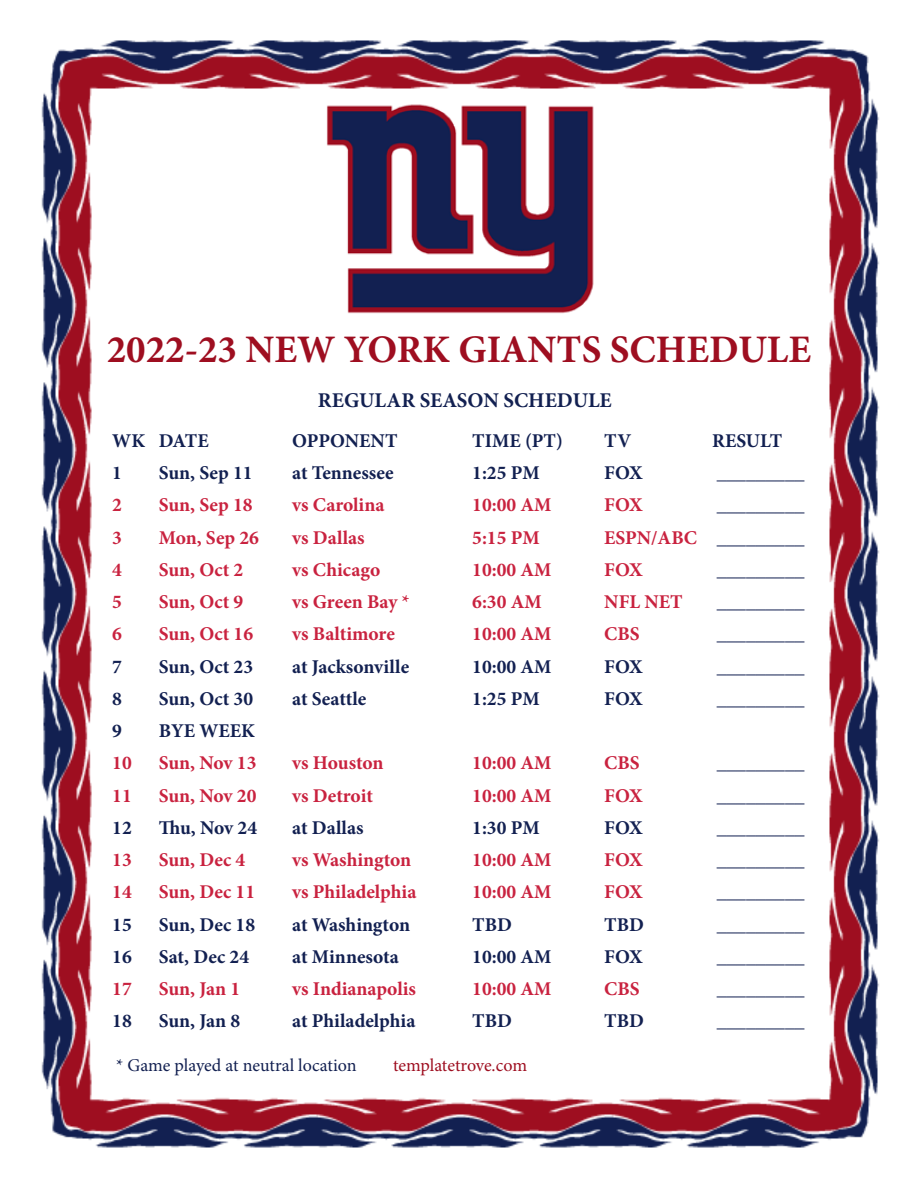
<style>
.page{position:relative;width:918px;height:1188px;background:#fff}
.page>*{position:absolute;margin:0;border:0;box-sizing:border-box;transform-origin:0 0}
.t1{font:700 39px "Minion Pro";color:#9e0e20}
.t2{font:700 21px "Minion Pro";color:#122051}
.t3{font:700 19.5px "Minion Pro";color:#122051}
.t4{font:700 19.5px "Minion Pro";color:#c9223f}
.t5{font:700 19.5px "Minion Pro";color:#c9233f}
.t6{font:18px "Minion Pro";color:#122051}
.t7{font:18px "Minion Pro";letter-spacing:-.005em;color:#9e0e20}
.s1{color:#c9223f}
</style>
<div class="page">
<img style="left:41px;top:40px;width:838px;height:1108px">
<img style="left:323px;top:99px;width:275px;height:219px">
<h1 class="t1" style="left:107px;top:322px;width:706px">2022-23 NEW YORK GIANTS SCHEDULE</h1>
<p class="t2" style="left:318px;top:385px;width:295px">REGULAR SEASON SCHEDULE</p>
<p class="t3" style="left:112px;top:427px;width:98px">WK DATE</p>
<p class="t3" style="left:292px;top:427px;width:107px">OPPONENT</p>
<p class="t3" style="left:472px;top:427px;width:92px">TIME (PT)</p>
<p class="t3" style="left:604px;top:427px;width:28px">TV</p>
<p class="t3" style="left:712px;top:427px;width:71px">RESULT</p>
<p class="t3" style="left:112px;top:459px;width:11px">1</p>
<p class="t3" style="left:159px;top:459px;width:95px">Sun, Sep 11</p>
<p class="t3" style="left:292px;top:459px;width:103px">at Tennessee</p>
<p class="t3" style="left:472px;top:459px;width:69px">1:25 PM</p>
<p class="t3" style="left:604px;top:459px;width:40px">FOX</p>
<p class="t3" style="left:717px;top:459px;width:89px">_________</p>
<p class="t5" style="left:112px;top:491px;width:11px">2</p>
<p class="t5" style="left:159px;top:491px;width:95px">Sun, Sep 18</p>
<p class="t5" style="left:292px;top:491px;width:94px">vs Carolina</p>
<p class="t5" style="left:472px;top:491px;width:81px">10:00 AM</p>
<p class="t5" style="left:604px;top:491px;width:40px">FOX</p>
<p class="t3" style="left:717px;top:491px;width:89px">_________</p>
<p class="t4" style="left:112px;top:524px;width:11px">3</p>
<p class="t4" style="left:159px;top:524px;width:102px">Mon, Sep 26</p>
<p class="t4" style="left:292px;top:524px;width:74px">vs Dallas</p>
<p class="t4" style="left:472px;top:524px;width:69px">5:15 PM</p>
<p class="t3" style="left:604px;top:524px;width:202px"><span class="s1">ESPN/ABC</span> _________</p>
<p class="t4" style="left:112px;top:556px;width:11px">4</p>
<p class="t4" style="left:159px;top:556px;width:86px">Sun, Oct 2</p>
<p class="t4" style="left:292px;top:556px;width:90px">vs Chicago</p>
<p class="t4" style="left:472px;top:556px;width:81px">10:00 AM</p>
<p class="t4" style="left:604px;top:556px;width:40px">FOX</p>
<p class="t3" style="left:717px;top:556px;width:89px">_________</p>
<p class="t4" style="left:112px;top:588px;width:11px">5</p>
<p class="t4" style="left:159px;top:588px;width:86px">Sun, Oct 9</p>
<p class="t4" style="left:292px;top:588px;width:119px">vs Green Bay *</p>
<p class="t4" style="left:472px;top:588px;width:71px">6:30 AM</p>
<p class="t4" style="left:604px;top:588px;width:80px">NFL NET</p>
<p class="t3" style="left:717px;top:588px;width:89px">_________</p>
<p class="t4" style="left:112px;top:620px;width:11px">6</p>
<p class="t4" style="left:159px;top:620px;width:96px">Sun, Oct 16</p>
<p class="t4" style="left:292px;top:620px;width:104px">vs Baltimore</p>
<p class="t4" style="left:472px;top:620px;width:81px">10:00 AM</p>
<p class="t4" style="left:604px;top:620px;width:37px">CBS</p>
<p class="t3" style="left:717px;top:620px;width:89px">_________</p>
<p class="t3" style="left:112px;top:653px;width:11px">7</p>
<p class="t3" style="left:159px;top:653px;width:96px">Sun, Oct 23</p>
<p class="t3" style="left:292px;top:653px;width:118px">at Jacksonville</p>
<p class="t3" style="left:472px;top:653px;width:81px">10:00 AM</p>
<p class="t3" style="left:604px;top:653px;width:40px">FOX</p>
<p class="t3" style="left:717px;top:653px;width:89px">_________</p>
<p class="t3" style="left:112px;top:685px;width:11px">8</p>
<p class="t3" style="left:159px;top:685px;width:96px">Sun, Oct 30</p>
<p class="t3" style="left:292px;top:685px;width:76px">at Seattle</p>
<p class="t3" style="left:472px;top:685px;width:69px">1:25 PM</p>
<p class="t3" style="left:604px;top:685px;width:40px">FOX</p>
<p class="t3" style="left:717px;top:685px;width:89px">_________</p>
<p class="t3" style="left:112px;top:717px;width:11px">9</p>
<p class="t3" style="left:159px;top:717px;width:98px">BYE WEEK</p>
<p class="t4" style="left:112px;top:749px;width:21px">10</p>
<p class="t4" style="left:159px;top:749px;width:99px">Sun, Nov 13</p>
<p class="t4" style="left:292px;top:749px;width:93px">vs Houston</p>
<p class="t4" style="left:472px;top:749px;width:81px">10:00 AM</p>
<p class="t4" style="left:604px;top:749px;width:37px">CBS</p>
<p class="t3" style="left:717px;top:749px;width:89px">_________</p>
<p class="t4" style="left:112px;top:782px;width:21px">11</p>
<p class="t4" style="left:159px;top:782px;width:99px">Sun, Nov 20</p>
<p class="t4" style="left:292px;top:782px;width:82px">vs Detroit</p>
<p class="t4" style="left:472px;top:782px;width:81px">10:00 AM</p>
<p class="t4" style="left:604px;top:782px;width:40px">FOX</p>
<p class="t3" style="left:717px;top:782px;width:89px">_________</p>
<p class="t3" style="left:112px;top:814px;width:21px">12</p>
<p class="t3" style="left:159px;top:814px;width:100px">Thu, Nov 24</p>
<p class="t3" style="left:292px;top:814px;width:73px">at Dallas</p>
<p class="t3" style="left:472px;top:814px;width:69px">1:30 PM</p>
<p class="t3" style="left:604px;top:814px;width:40px">FOX</p>
<p class="t3" style="left:717px;top:814px;width:89px">_________</p>
<p class="t4" style="left:112px;top:846px;width:21px">13</p>
<p class="t4" style="left:159px;top:846px;width:88px">Sun, Dec 4</p>
<p class="t4" style="left:292px;top:846px;width:120px">vs Washington</p>
<p class="t4" style="left:472px;top:846px;width:81px">10:00 AM</p>
<p class="t4" style="left:604px;top:846px;width:40px">FOX</p>
<p class="t3" style="left:717px;top:846px;width:89px">_________</p>
<p class="t4" style="left:112px;top:878px;width:21px">14</p>
<p class="t4" style="left:159px;top:878px;width:98px">Sun, Dec 11</p>
<p class="t4" style="left:292px;top:878px;width:126px">vs Philadelphia</p>
<p class="t4" style="left:472px;top:878px;width:81px">10:00 AM</p>
<p class="t4" style="left:604px;top:878px;width:40px">FOX</p>
<p class="t3" style="left:717px;top:878px;width:89px">_________</p>
<p class="t3" style="left:112px;top:911px;width:21px">15</p>
<p class="t3" style="left:159px;top:911px;width:98px">Sun, Dec 18</p>
<p class="t3" style="left:292px;top:911px;width:119px">at Washington</p>
<p class="t3" style="left:472px;top:911px;width:41px">TBD</p>
<p class="t3" style="left:604px;top:911px;width:41px">TBD</p>
<p class="t3" style="left:717px;top:911px;width:89px">_________</p>
<p class="t3" style="left:112px;top:943px;width:21px">16</p>
<p class="t3" style="left:159px;top:943px;width:92px">Sat, Dec 24</p>
<p class="t3" style="left:292px;top:943px;width:108px">at Minnesota</p>
<p class="t3" style="left:472px;top:943px;width:81px">10:00 AM</p>
<p class="t3" style="left:604px;top:943px;width:40px">FOX</p>
<p class="t3" style="left:717px;top:943px;width:89px">_________</p>
<p class="t4" style="left:112px;top:975px;width:21px">17</p>
<p class="t4" style="left:159px;top:975px;width:83px">Sun, Jan 1</p>
<p class="t4" style="left:292px;top:975px;width:125px">vs Indianapolis</p>
<p class="t4" style="left:472px;top:975px;width:81px">10:00 AM</p>
<p class="t4" style="left:604px;top:975px;width:37px">CBS</p>
<p class="t3" style="left:717px;top:975px;width:89px">_________</p>
<p class="t3" style="left:112px;top:1007px;width:21px">18</p>
<p class="t3" style="left:159px;top:1007px;width:83px">Sun, Jan 8</p>
<p class="t3" style="left:292px;top:1007px;width:125px">at Philadelphia</p>
<p class="t3" style="left:472px;top:1007px;width:41px">TBD</p>
<p class="t3" style="left:604px;top:1007px;width:41px">TBD</p>
<p class="t3" style="left:717px;top:1007px;width:89px">_________</p>
<p class="t6" style="left:116px;top:1053px;width:242px">* Game played at neutral location</p>
<p class="t7" style="left:393px;top:1053px;width:136px">templatetrove.com</p>
</div>
